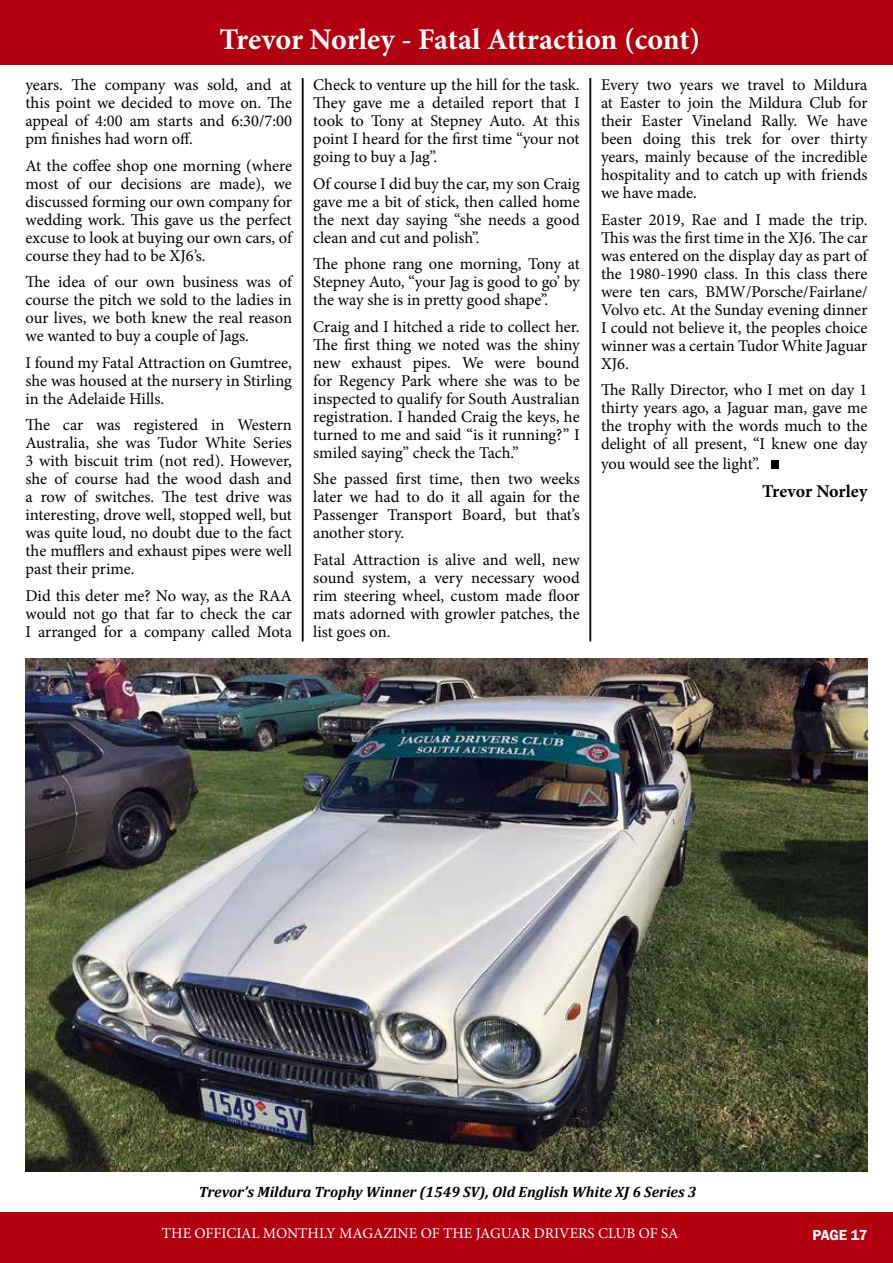
<style>
.page{position:relative;width:893px;height:1263px;background:#fff}
.page>*{position:absolute;margin:0;border:0;box-sizing:border-box;transform-origin:0 0}
.Standard_Paragraph{font:72px "Cambria";color:#000}
.t1{font:700 30px "Minion Pro";letter-spacing:-.005em;color:#fff}
.Standard_Paragraph-2{font:700 18px "Minion Pro";letter-spacing:-.005em;color:#000}
.Standard_Paragraph-3{font:16.5px/18px "Minion Pro";letter-spacing:-.005em;color:#000;text-align:justify}
.Standard_Paragraph-4{font:italic 700 15px "Cambria";color:#000}
.t2{font:15px "Minion Pro";color:#fff}
.t3{font:600 15px "Franklin Gothic";letter-spacing:-.03em;color:#fff}
</style>
<div class="page">
<div style="left:0;top:1212px;width:893px;height:51px;background:#b20010"></div>
<div style="left:0;top:0;width:893px;height:26px;background:#b20010"></div>
<hr style="left:302px;top:78px;width:1px;height:563px;background:#000">
<hr style="left:590px;top:78px;width:1px;height:563px;background:#000">
<img style="left:26px;top:659px;width:841px;height:513px">
<div style="left:0;top:11px;width:893px;height:54px;background:#b20010"></div>
<h2 class="t1" style="left:219px;top:18px;width:482px">Trevor Norley - Fatal Attraction (cont)</h2>
<p class="Standard_Paragraph-3" style="left:26px;top:76px;width:268px">years. The company was sold, and at this point we decided to move on. The appeal of 4:00 am starts and 6:30/7:00 pm finishes had worn off.</p>
<p class="Standard_Paragraph-3" style="left:26px;top:157px;width:268px">At the coffee shop one morning (where most of our decisions are made), we discussed forming our own company for wedding work. This gave us the perfect excuse to look at buying our own cars, of course they had to be XJ6’s.</p>
<p class="Standard_Paragraph-3" style="left:26px;top:273px;width:268px">The idea of our own business was of course the pitch we sold to the ladies in our lives, we both knew the real reason we wanted to buy a couple of Jags.</p>
<p class="Standard_Paragraph-3" style="left:26px;top:354px;width:268px">I found my Fatal Attraction on Gumtree, she was housed at the nursery in Stirling in the Adelaide Hills.</p>
<p class="Standard_Paragraph-3" style="left:26px;top:416px;width:268px">The car was registered in Western Australia, she was Tudor White Series 3 with biscuit trim (not red). However, she of course had the wood dash and a row of switches. The test drive was interesting, drove well, stopped well, but was quite loud, no doubt due to the fact the mufflers and exhaust pipes were well past their prime.</p>
<p class="Standard_Paragraph-3" style="left:26px;top:587px;width:268px">Did this deter me? No way, as the RAA would not go that far to check the car I arranged for a company called Mota</p>
<p class="Standard_Paragraph-3" style="left:313px;top:76px;width:268px">Check to venture up the hill for the task.<br>They gave me a detailed report that I took to Tony at Stepney Auto. At this point I heard for the first time “your not going to buy a Jag”.</p>
<p class="Standard_Paragraph-3" style="left:313px;top:175px;width:268px">Of course I did buy the car, my son Craig gave me a bit of stick, then called home the next day saying “she needs a good clean and cut and polish”.</p>
<p class="Standard_Paragraph-3" style="left:313px;top:255px;width:268px">The phone rang one morning, Tony at Stepney Auto, “your Jag is good to go’ by the way she is in pretty good shape”.</p>
<p class="Standard_Paragraph-3" style="left:313px;top:318px;width:268px">Craig and I hitched a ride to collect her.<br>The first thing we noted was the shiny new exhaust pipes. We were bound for Regency Park where she was to be inspected to qualify for South Australian registration. I handed Craig the keys, he turned to me and said “is it running?” I smiled saying” check the Tach.”</p>
<p class="Standard_Paragraph-3" style="left:313px;top:470px;width:268px">She passed first time, then two weeks later we had to do it all again for the Passenger Transport Board, but that’s another story.</p>
<p class="Standard_Paragraph-3" style="left:313px;top:551px;width:268px">Fatal Attraction is alive and well, new sound system, a very necessary wood rim steering wheel, custom made floor mats adorned with growler patches, the list goes on.</p>
<p class="Standard_Paragraph-3" style="left:601px;top:76px;width:268px">Every two years we travel to Mildura at Easter to join the Mildura Club for their Easter Vineland Rally. We have been doing this trek for over thirty years, mainly because of the incredible hospitality and to catch up with friends we have made.</p>
<p class="Standard_Paragraph-3" style="left:601px;top:211px;width:268px">Easter 2019, Rae and I made the trip.<br>This was the first time in the XJ6. The car was entered on the display day as part of the 1980-1990 class. In this class there were ten cars, BMW/Porsche/Fairlane/ Volvo etc. At the Sunday evening dinner I could not believe it, the peoples choice winner was a certain Tudor White Jaguar XJ6.</p>
<p class="Standard_Paragraph-3" style="left:601px;top:381px;width:268px">The Rally Director, who I met on day 1 thirty years ago, a Jaguar man, gave me the trophy with the words much to the delight of all present, “I knew one day</p>
<p class="Standard_Paragraph-3" style="left:601px;top:455px;width:160px">you would see the light”.</p>
<p class="Standard_Paragraph" style="left:767px;top:402px;width:16px">.</p>
<p class="Standard_Paragraph-2" style="left:762px;top:478px;width:107px">Trevor Norley</p>
<p class="Standard_Paragraph-4" style="left:199px;top:1181px;width:499px">Trevor’s Mildura Trophy Winner (1549 SV), Old English White XJ 6 Series 3</p>
<p class="t2" style="left:162px;top:1223px;width:518px">THE OFFICIAL MONTHLY MAGAZINE OF THE JAGUAR DRIVERS CLUB OF SA</p>
<p class="t3" style="left:813px;top:1226px;width:56px">PAGE 17</p>
</div>
